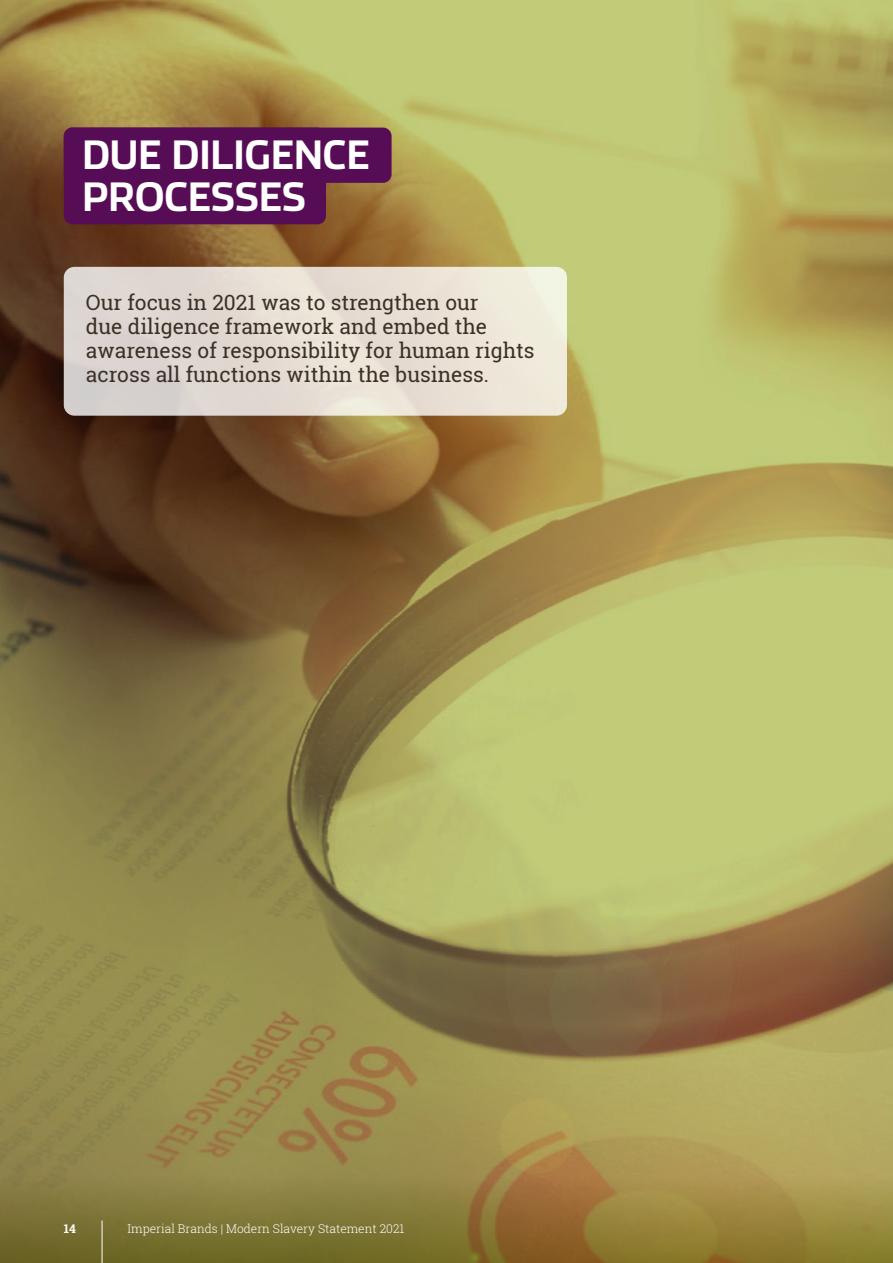
<style>
.page{position:relative;width:893px;height:1263px;background:#fff}
.page>*{position:absolute;margin:0;border:0;box-sizing:border-box;transform-origin:0 0}
.t1{font:700 39px/42px "Stainless";color:#fff}
.t2{font:21px/24px "Roboto Slab";color:#3c3126}
.t3{font:300 12px "Roboto Slab";color:#fff}
.t4{font:700 12px "Roboto Slab";color:#fff}
</style>
<div class="page">
<img style="left:0;top:0;width:893px;height:1178px">
<div style="left:64px;top:128px;width:262px;height:96px;background:#570d56;border-radius:9px"></div>
<div style="left:64px;top:128px;width:328px;height:55px;background:#570d56;border-radius:9px"></div>
<div style="left:64px;top:267px;width:503px;height:149px;background:linear-gradient(to right,#d9d1ce,#f2ebdb);border-radius:11px"></div>
<svg style="left:0;top:1178px;width:893px;height:85px;background:#8a7938"></svg>
<hr style="left:102px;top:1220px;width:1px;height:43px;background:#fff">
<h1 class="t1" style="left:82px;top:134px;width:289px">DUE DILIGENCE<br>PROCESSES</h1>
<p class="t2" style="left:86px;top:290px;width:450px">Our focus in 2021 was to strengthen our<br>due diligence framework and embed the awareness of responsibility for human rights across all functions within the business.</p>
<p class="t4" style="left:64px;top:1220px;width:14px">14</p>
<p class="t3" style="left:128px;top:1220px;width:278px">Imperial Brands | Modern Slavery Statement 2021</p>
</div>
